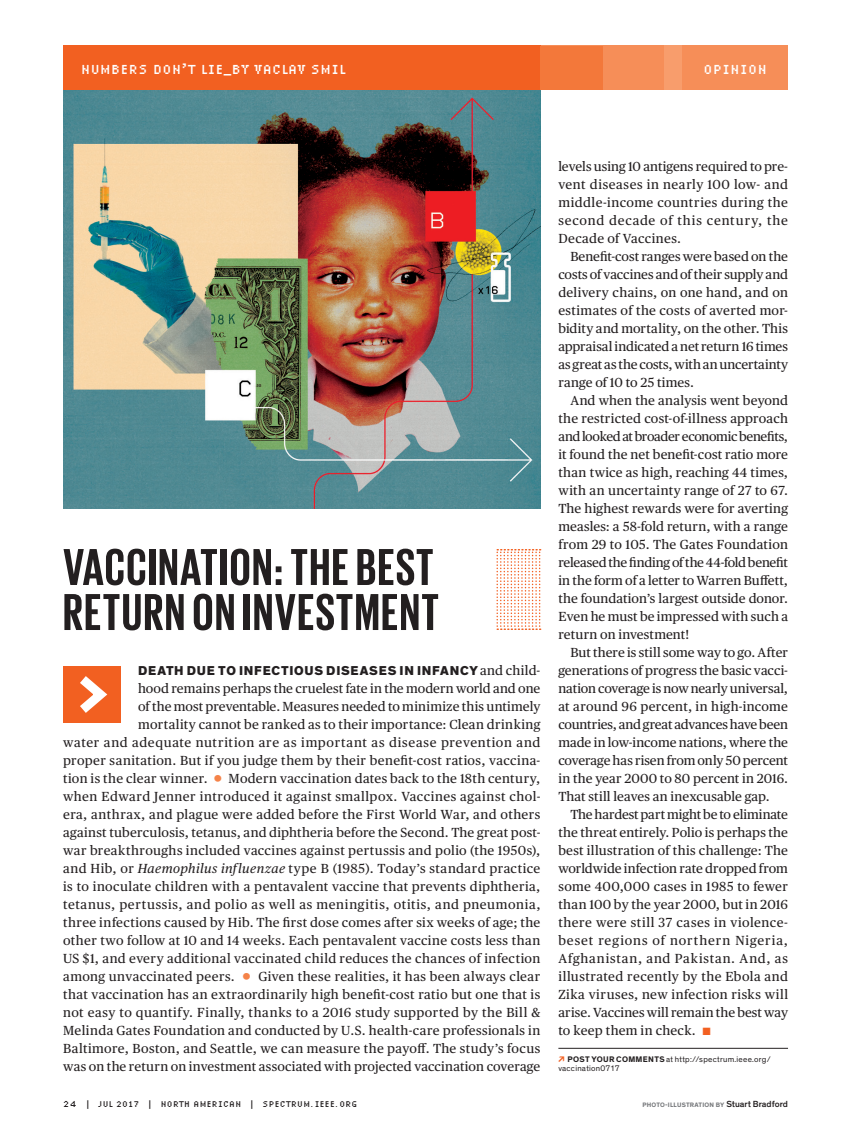
<style>
.page{position:relative;width:851px;height:1134px;background:#fff}
.page>*{position:absolute;margin:0;border:0;box-sizing:border-box;transform-origin:0 0}
.t1{font:700 52.95px/45px "Giorgio Sans";letter-spacing:.03em;color:#231f20}
.t2{font:condensed 13.5px "Lo Res 9 OT";letter-spacing:.04em;color:#fff}
.t3{font:13.2px/18px "Publico Text";letter-spacing:.025em;color:#231f20;text-align:justify}
.t4{font:800 13.2px "Theinhardt";letter-spacing:.06em;color:#231f20}
.t5{font:condensed 8.7px "Lo Res 9 OT";letter-spacing:.04em;color:#231f20}
.t6{font:8.25px/9px "Theinhardt";letter-spacing:.03em;color:#231f20}
.t7{font:700 6.45px "Theinhardt";letter-spacing:.03em;color:#76787b}
.s1{font-family:"Publico Text";font-weight:400}
.s2{font-size:22.5px;color:#f58349}
.s3{font-style:italic}
.s4{font-size:10.5px;color:#f26021}
.s5{font-weight:700;font-size:8.55px;color:#f26021}
.s6{font-weight:700}
.s7{font-size:9px}
.s8{font-weight:500;font-size:9px;color:#231f20}
</style>
<div class="page">
<hr style="left:558px;top:1048px;width:230px;height:1px;background:#231f20">
<img style="left:63px;top:90px;width:477px;height:418px">
<svg style="left:496px;top:549px;width:44px;height:81px"></svg>
<div style="left:558px;top:45px;width:124px;height:45px;background:#f89d6c"></div>
<div style="left:539px;top:45px;width:125px;height:45px;background:#f68e58"></div>
<div style="left:63px;top:45px;width:477px;height:45px;background:#f26021"></div>
<div style="left:682px;top:45px;width:106px;height:45px;background:#f68e58"></div>
<div style="left:540px;top:46px;width:62px;height:44px;background:#f3783a"></div>
<div style="left:63px;top:666px;width:57px;height:57px;background:#f26021"></div>
<svg style="left:80px;top:676px;width:28px;height:37px"></svg>
<p class="t2" style="left:81px;top:58px;width:249px">NUMBERS DON’T LIE_BY VACLAV SMIL</p>
<p class="t2" style="left:703px;top:58px;width:65px">OPINION</p>
<h1 class="t1" style="left:63px;top:543px;width:377px">VACCINATION: THE BEST<br>RETURN ON INVESTMENT</h1>
<p class="t4" style="left:138px;top:662px;width:403px">DEATH DUE TO INFECTIOUS DISEASES IN INFANCY <span class="s1">and child-</span></p>
<p class="t3" style="left:63px;top:679px;width:479px;text-align:right">hood remains perhaps the cruelest fate in the modern world and one<br>of the most preventable. Measures needed to minimize this untimely<br>mortality cannot be ranked as to their importance: Clean drinking<br>water and adequate nutrition are as important as disease prevention and proper sanitation. But if you judge them by their benefit-cost ratios, vaccina&shy;tion is the clear winner. <span class="s2">•</span> Modern vaccination dates back to the 18th century, when Edward Jenner introduced it against smallpox. Vaccines against chol&shy;era, anthrax, and plague were added before the First World War, and others against tuberculosis, tetanus, and diphtheria before the Second. The great post&shy;war breakthroughs included vaccines against pertussis and polio (the 1950s), and Hib, or <span class="s3">Haemophilus influenzae</span> type B (1985). Today’s standard practice is to inoculate children with a pentavalent vaccine that prevents diphtheria, tetanus, pertussis, and polio as well as meningitis, otitis, and pneumonia, three infections caused by Hib. The first dose comes after six weeks of age; the other two follow at 10 and 14 weeks. Each pentavalent vaccine costs less than US $1, and every additional vaccinated child reduces the chances of infection among unvaccinated peers. <span class="s2">•</span> Given these realities, it has been always clear that vaccination has an extraordinarily high benefit-cost ratio but one that is not easy to quantify. Finally, thanks to a 2016 study supported by the Bill &amp; Melinda Gates Foundation and conducted by U.S. health-care professionals in Baltimore, Boston, and Seattle, we can measure the payoff. The study’s focus was on the return on investment associated with projected vaccination coverage</p>
<p class="t3" style="left:558px;top:157px;width:231px">levels using 10 antigens required to pre&shy;vent diseases in nearly 100 low- and middle-income countries during the second decade of this century, the Decade of Vaccines.</p>
<p class="t3" style="left:558px;top:247px;width:231px;text-indent:12px">Benefit-cost ranges were based on the costs of vaccines and of their supply and delivery chains, on one hand, and on estimates of the costs of averted mor&shy;bidity and mortality, on the other. This appraisal indicated a net return 16 times as great as the costs, with an uncertainty range of 10 to 25 times.</p>
<p class="t3" style="left:558px;top:391px;width:231px;text-indent:12px">And when the analysis went beyond the restricted cost-of-illness approach and looked at broader economic benefits, it found the net benefit-cost ratio more than twice as high, reaching 44 times, with an uncertainty range of 27 to 67.<br>The highest rewards were for averting measles: a 58-fold return, with a range from 29 to 105. The Gates Foundation released the finding of the 44-fold benefit in the form of a letter to Warren Buffett, the foundation’s largest outside donor.<br>Even he must be impressed with such a return on investment!</p>
<p class="t3" style="left:558px;top:642px;width:231px;text-indent:12px">But there is still some way to go. After generations of progress the basic vacci&shy;nation coverage is now nearly universal, at around 96 percent, in high-income countries, and great advances have been made in low-income nations, where the coverage has risen from only 50 percent in the year 2000 to 80 percent in 2016.<br>That still leaves an inexcusable gap.</p>
<p class="t3" style="left:558px;top:804px;width:231px;text-indent:12px">The hardest part might be to eliminate the threat entirely. Polio is perhaps the best illustration of this challenge: The worldwide infection rate dropped from some 400,000 cases in 1985 to fewer than 100 by the year 2000, but in 2016 there were still 37 cases in violence&shy;beset regions of northern Nigeria, Afghanistan, and Pakistan. And, as illustrated recently by the Ebola and Zika viruses, new infection risks will arise. Vaccines will remain the best way to keep them in check. <span class="s4">■</span></p>
<p class="t6" style="left:558px;top:1055px;width:214px"><span class="s5">↗</span> <span class="s6">POST YOUR COMMENTS</span> at http://spectrum.ieee.org/ vaccination0717</p>
<p class="t5" style="left:63px;top:1097px;width:171px"><span class="s7">24</span> | JUL 2017 | NORTH AMERICAN</p>
<p class="t5" style="left:250px;top:1097px;width:31px">| SPECTRUM</p>
<p class="t5" style="left:310px;top:1097px;width:10px">.IEEE</p>
<p class="t5" style="left:335px;top:1097px;width:24px">.ORG</p>
<p class="t7" style="left:642px;top:1101px;width:147px">PHOTO-ILLUSTRATION BY <span class="s8">Stuart Bradford</span></p>
</div>
